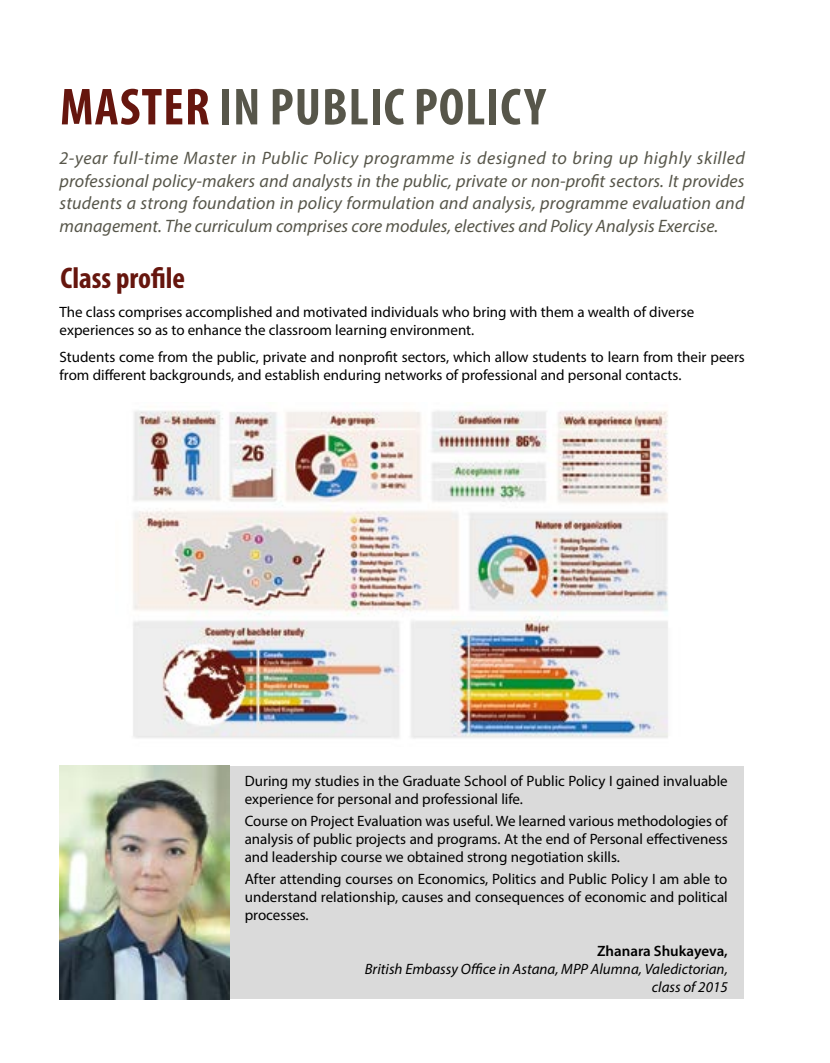
<style>
.page{position:relative;width:830px;height:1063px;background:#fff}
.page>*{position:absolute;margin:0;border:0;box-sizing:border-box;transform-origin:0 0}
.t1{font:700 condensed 52.5px "Myriad Pro";letter-spacing:.02em;color:#57564a}
.t2{font:700 condensed 30px "Myriad Pro";color:#66160e}
.t3{font:italic 18px/22.5px "Myriad Pro";color:#57564a;text-align:justify}
.t4{font:15px/18px "Myriad Pro";color:#000}
.t5{font:italic 15px/18px "Myriad Pro";color:#000;text-align:right}
.t6{font:600 15px "Myriad Pro";color:#000}
.s1{color:#66160e}
</style>
<div class="page">
<div style="left:60px;top:766px;width:683px;height:232px;background:#dadada"></div>
<img style="left:60px;top:765px;width:170px;height:234px">
<img style="left:133px;top:410px;width:535px;height:329px">
<h1 class="t1" style="left:60px;top:74px;width:487px"><span class="s1">MASTER</span> IN PUBLIC POLICY</h1>
<p class="t3" style="left:60px;top:147px;width:686px">2-year full-time Master in Public Policy programme is designed to bring up highly skilled professional policy-makers and analysts in the public, private or non-profit sectors. It provides students a strong foundation in policy formulation and analysis, programme evaluation and management. The curriculum comprises core modules, electives and Policy Analysis Exercise.</p>
<h2 class="t2" style="left:60px;top:259px;width:126px">Class profile</h2>
<p class="t4" style="left:60px;top:303px;width:635px">The class comprises accomplished and motivated individuals who bring with them a wealth of diverse experiences so as to enhance the classroom learning environment.</p>
<p class="t4" style="left:60px;top:348px;width:686px">Students come from the public, private and nonprofit sectors, which allow students to learn from their peers from different backgrounds, and establish enduring networks of professional and personal contacts.</p>
<p class="t4" style="left:244px;top:771px;width:484px">During my studies in the Graduate School of Public Policy I gained invaluable experience for personal and professional life.</p>
<p class="t4" style="left:244px;top:812px;width:484px;text-align:justify">Course on Project Evaluation was useful. We learned various methodologies of analysis of public projects and programs. At the end of Personal effectiveness and leadership course we obtained strong negotiation skills.</p>
<p class="t4" style="left:244px;top:870px;width:484px;text-align:justify">After attending courses on Economics, Politics and Public Policy I am able to understand relationship, causes and consequences of economic and political processes.</p>
<p class="t6" style="left:596px;top:942px;width:132px">Zhanara Shukayeva,</p>
<p class="t5" style="left:364px;top:960px;width:364px">British Embassy Office in Astana, MPP Alumna, Valedictorian, class of 2015</p>
</div>
